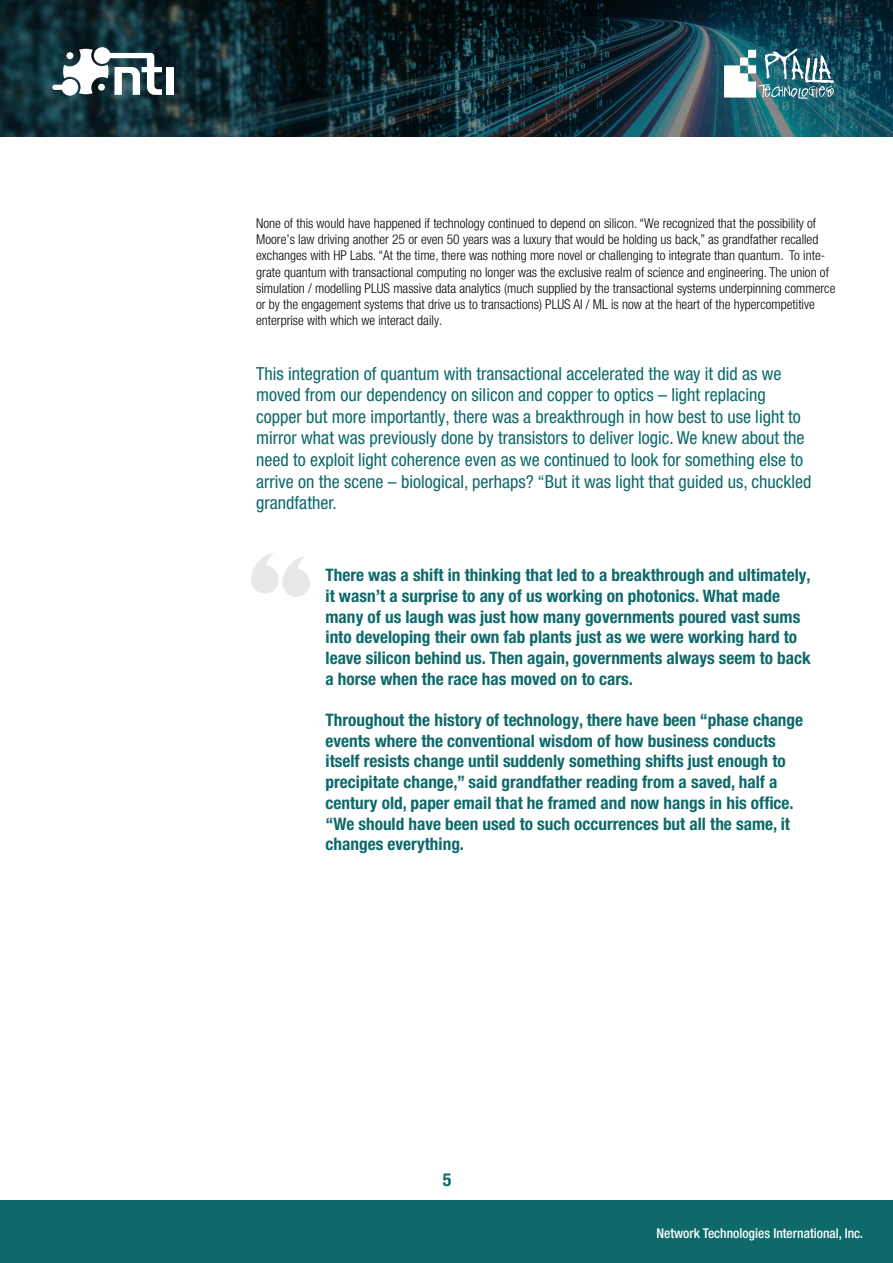
<style>
.page{position:relative;width:893px;height:1263px;background:#fff}
.page>*{position:absolute;margin:0;border:0;box-sizing:border-box;transform-origin:0 0}
.t1{font:condensed 18px/21.6px "Helvetica Neue LT Pro";color:#0d696a}
.t2{font:700 condensed 18px "Helvetica Neue LT Pro";color:#0d696a}
.t3{font:700 condensed 17.25px/20.7px "Helvetica Neue LT Pro";color:#0d696a}
.text{font:300 condensed 13.5px/16.2px "Helvetica Neue LT Pro";color:#040503}
.t4{font:500 condensed 13.5px "Helvetica Neue LT Pro";color:#fff}
</style>
<div class="page">
<div style="left:0;top:1200px;width:893px;height:63px;background:#0d696a"></div>
<svg style="left:0;top:0;width:893px;height:136px"></svg>
<svg style="left:722px;top:48px;width:119px;height:70px"></svg>
<div style="left:166px;top:67px;width:7px;height:28px;background:#fff"></div>
<svg style="left:37px;top:40px;width:125px;height:65px"></svg>
<svg style="left:251px;top:553px;width:59px;height:44px"></svg>
<p class="text" style="left:256px;top:215px;width:581px">None of this would have happened if technology continued to depend on silicon. “We recognized that the possibility of Moore’s law driving another 25 or even 50 years was a luxury that would be holding us back,” as grandfather recalled exchanges with HP Labs. “At the time, there was nothing more novel or challenging to integrate than quantum. To inte&shy;grate quantum with transactional computing no longer was the exclusive realm of science and engineering. The union of simulation / modelling PLUS massive data analytics (much supplied by the transactional systems underpinning commerce or by the engagement systems that drive us to transactions) PLUS AI / ML is now at the heart of the hypercompetitive enterprise with which we interact daily.</p>
<p class="t1" style="left:256px;top:362px;width:557px">This integration of quantum with transactional accelerated the way it did as we moved from our dependency on silicon and copper to optics – light replacing copper but more importantly, there was a breakthrough in how best to use light to mirror what was previously done by transistors to deliver logic. We knew about the need to exploit light coherence even as we continued to look for something else to arrive on the scene – biological, perhaps? “But it was light that guided us, chuckled grandfather.</p>
<p class="t3" style="left:326px;top:565px;width:487px">There was a shift in thinking that led to a breakthrough and ultimately, it wasn’t a surprise to any of us working on photonics. What made many of us laugh was just how many governments poured vast sums into developing their own fab plants just as we were working hard to leave silicon behind us. Then again, governments always seem to back a horse when the race has moved on to cars.</p>
<p class="t3" style="left:326px;top:710px;width:479px">Throughout the history of technology, there have been “phase change events where the conventional wisdom of how business conducts itself resists change until suddenly something shifts just enough to precipitate change,” said grandfather reading from a saved, half a century old, paper email that he framed and now hangs in his office. “We should have been used to such occurrences but all the same, it changes everything.</p>
<p class="t2" style="left:443px;top:1169px;width:10px">5</p>
<p class="t4" style="left:656px;top:1225px;width:208px">Network Technologies International, Inc.</p>
</div>
